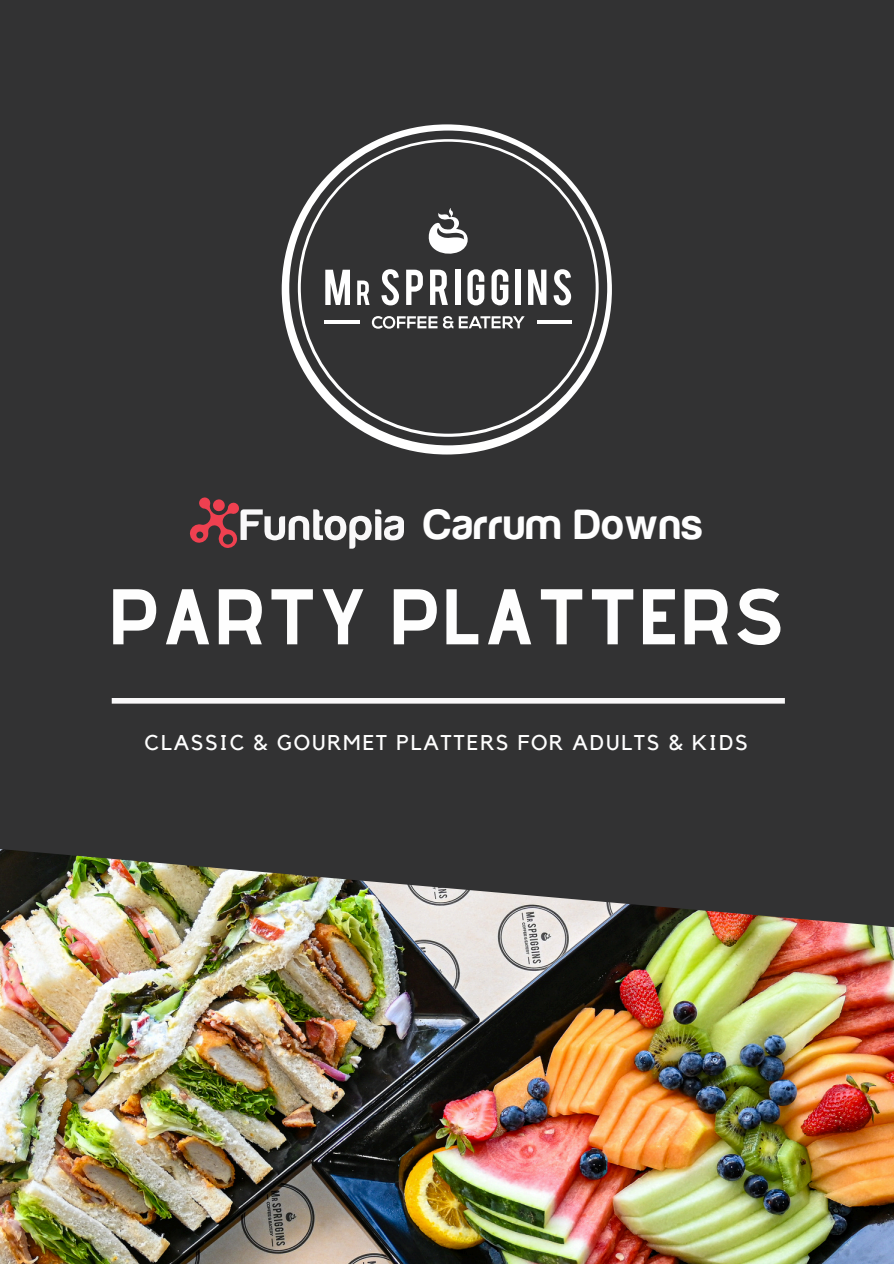
<style>
.page{position:relative;width:894px;height:1264px;background:#fff}
.page>*{position:absolute;margin:0;border:0;box-sizing:border-box;transform-origin:0 0}
.t1{font:68.85px "Alyssum Sans";color:#fefefe}
.t2{font:43.8px "Harabara";letter-spacing:.035em;color:#fefefe}
.t3{font:21.3px "Kollektif";letter-spacing:.085em;color:#fefefe}
</style>
<div class="page">
<div style="left:0;top:0;width:893px;height:1263px;background:#323233"></div>
<img style="left:0;top:849px;width:893px;height:414px">
<div style="left:112px;top:698px;width:672px;height:5px;background:#f9f8f9"></div>
<svg style="left:189px;top:497px;width:214px;height:51px"></svg>
<svg style="left:281px;top:124px;width:330px;height:330px"></svg>
<svg style="left:298px;top:139px;width:300px;height:298px"></svg>
<hr style="left:537px;top:320px;width:35px;height:4px;background:#fff">
<svg style="left:443px;top:316px;width:81px;height:12px"></svg>
<svg style="left:372px;top:316px;width:65px;height:13px"></svg>
<hr style="left:324px;top:320px;width:35px;height:4px;background:#fff">
<svg style="left:553px;top:269px;width:18px;height:36px"></svg>
<svg style="left:528px;top:269px;width:18px;height:36px"></svg>
<div style="left:515px;top:270px;width:5px;height:35px;background:#fff"></div>
<svg style="left:491px;top:269px;width:17px;height:36px"></svg>
<svg style="left:467px;top:269px;width:17px;height:36px"></svg>
<div style="left:455px;top:270px;width:5px;height:35px;background:#fff"></div>
<svg style="left:430px;top:270px;width:18px;height:35px"></svg>
<svg style="left:406px;top:270px;width:17px;height:35px"></svg>
<svg style="left:381px;top:269px;width:18px;height:36px"></svg>
<svg style="left:357px;top:280px;width:12px;height:25px"></svg>
<svg style="left:325px;top:270px;width:25px;height:35px"></svg>
<svg style="left:428px;top:208px;width:39px;height:46px"></svg>
<p class="t2" style="left:424px;top:501px;width:280px">Carrum Downs</p>
<h2 class="t1" style="left:108px;top:575px;width:678px">PARTY PLATTERS</h2>
<h1 class="t3" style="left:144px;top:732px;width:604px">CLASSIC &amp; GOURMET PLATTERS FOR ADULTS &amp; KIDS</h1>
</div>
